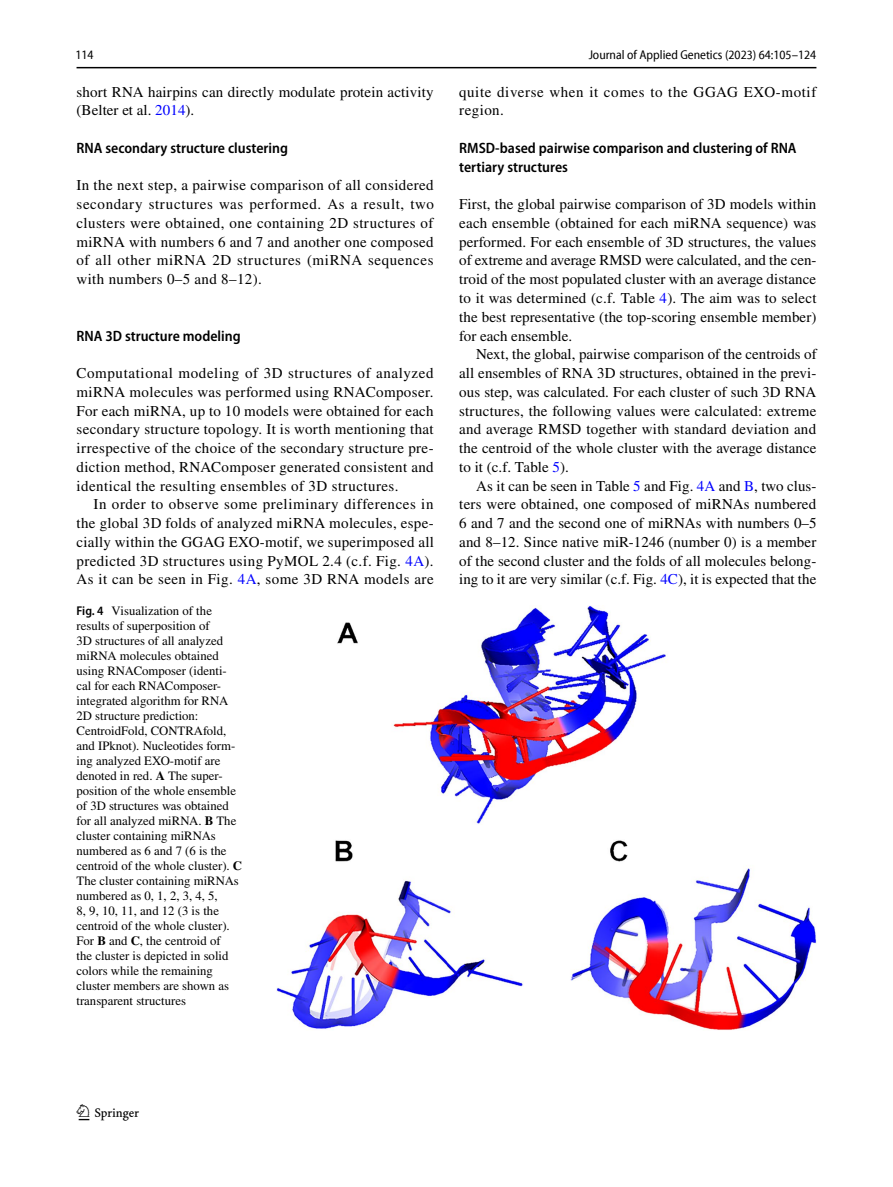
<style>
.page{position:relative;width:893px;height:1187px;background:#fff}
.page>*{position:absolute;margin:0;border:0;box-sizing:border-box;transform-origin:0 0}
.t1{font:22.5px "Springnew Regular 2";color:#000}
.t2{font:15px/18.8px "STIX";letter-spacing:.01em;color:#000;text-align:justify}
.t3{font:600 semi-condensed 15px/18.8px "Myriad Pro";color:#000}
.t4{font:15px/18.8px "STIX";letter-spacing:.04em;color:#000}
.t5{font:12.75px/15px "STIX";color:#000}
.t6{font:semi-condensed 12.75px "Myriad Pro Unic";color:#000}
.t7{font:12.75px "Myriad Pro Unic Semi Condensed 2";color:#000}
.s1{color:#00f}
.s2{font-family:"Myriad Pro";font-weight:600;font-stretch:semi-condensed}
.s3{font-weight:700}
</style>
<div class="page">
<hr style="left:77px;top:67px;width:739px;height:1px;background:#000">
<img style="left:276px;top:605px;width:540px;height:424px">
<p class="t7" style="left:75px;top:50px;width:20px">114</p>
<p class="t2" style="left:77px;top:83px;width:359px">short RNA hairpins can directly modulate protein activity (Belter et al. <span class="s1">2014</span>).</p>
<p class="t3" style="left:77px;top:139px;width:213px">RNA secondary structure clustering</p>
<p class="t2" style="left:77px;top:177px;width:359px">In the next step, a pairwise comparison of all considered secondary structures was performed. As a result, two clusters were obtained, one containing 2D structures of miRNA with numbers 6 and 7 and another one composed of all other miRNA 2D structures (miRNA sequences with numbers 0–5 and 8–12).</p>
<p class="t3" style="left:77px;top:326px;width:166px">RNA 3D structure modeling</p>
<p class="t2" style="left:77px;top:364px;width:359px">Computational modeling of 3D structures of analyzed miRNA molecules was performed using RNAComposer.<br>For each miRNA, up to 10 models were obtained for each secondary structure topology. It is worth mentioning that irrespective of the choice of the secondary structure pre&shy;diction method, RNAComposer generated consistent and identical the resulting ensembles of 3D structures.</p>
<p class="t2" style="left:77px;top:496px;width:359px;text-indent:17px">In order to observe some preliminary differences in the global 3D folds of analyzed miRNA molecules, espe&shy;cially within the GGAG EXO-motif, we superimposed all predicted 3D structures using PyMOL 2.4 (c.f. Fig. <span class="s1">4A</span>).<br>As it can be seen in Fig. <span class="s1">4A</span>, some 3D RNA models are</p>
<p class="t5" style="left:77px;top:604px;width:167px"><span class="s2">Fig. 4</span> Visualization of the results of superposition of<br>3D structures of all analyzed miRNA molecules obtained using RNAComposer (identi&shy;cal for each RNAComposer&shy;integrated algorithm for RNA<br>2D structure prediction:<br>CentroidFold, CONTRAfold, and IPknot). Nucleotides form&shy;ing analyzed EXO-motif are denoted in red. <span class="s3">A</span> The super&shy;position of the whole ensemble of 3D structures was obtained for all analyzed miRNA. <span class="s3">B</span> The cluster containing miRNAs numbered as 6 and 7 (6 is the centroid of the whole cluster). <span class="s3">C<br></span>The cluster containing miRNAs numbered as 0, 1, 2, 3, 4, 5,<br>8, 9, 10, 11, and 12 (3 is the centroid of the whole cluster).<br>For <span class="s3">B</span> and <span class="s3">C</span>, the centroid of<br>the cluster is depicted in solid colors while the remaining cluster members are shown as transparent structures</p>
<p class="t6" style="left:589px;top:50px;width:229px">Journal of Applied Genetics (2023) 64:105–124</p>
<p class="t4" style="left:459px;top:83px;width:359px">quite diverse when it comes to the GGAG EXO-motif region.</p>
<p class="t3" style="left:459px;top:139px;width:339px">RMSD‑based pairwise comparison and clustering of RNA tertiary structures</p>
<p class="t2" style="left:459px;top:196px;width:359px">First, the global pairwise comparison of 3D models within each ensemble (obtained for each miRNA sequence) was performed. For each ensemble of 3D structures, the values of extreme and average RMSD were calculated, and the cen&shy;troid of the most populated cluster with an average distance to it was determined (c.f. Table <span class="s1">4</span>). The aim was to select the best representative (the top-scoring ensemble member) for each ensemble.</p>
<p class="t2" style="left:459px;top:346px;width:359px;text-indent:17px">Next, the global, pairwise comparison of the centroids of all ensembles of RNA 3D structures, obtained in the previ&shy;ous step, was calculated. For each cluster of such 3D RNA structures, the following values were calculated: extreme and average RMSD together with standard deviation and the centroid of the whole cluster with the average distance to it (c.f. Table <span class="s1">5</span>).</p>
<p class="t2" style="left:459px;top:477px;width:359px;text-indent:17px">As it can be seen in Table <span class="s1">5</span> and Fig. <span class="s1">4A</span> and <span class="s1">B</span>, two clus&shy;ters were obtained, one composed of miRNAs numbered 6 and 7 and the second one of miRNAs with numbers 0–5 and 8–12. Since native miR-1246 (number 0) is a member of the second cluster and the folds of all molecules belong&shy;ing to it are very similar (c.f. Fig. <span class="s1">4C</span>), it is expected that the</p>
<h1 class="t1" style="left:79px;top:1104px;width:62px">1 3</h1>
</div>
